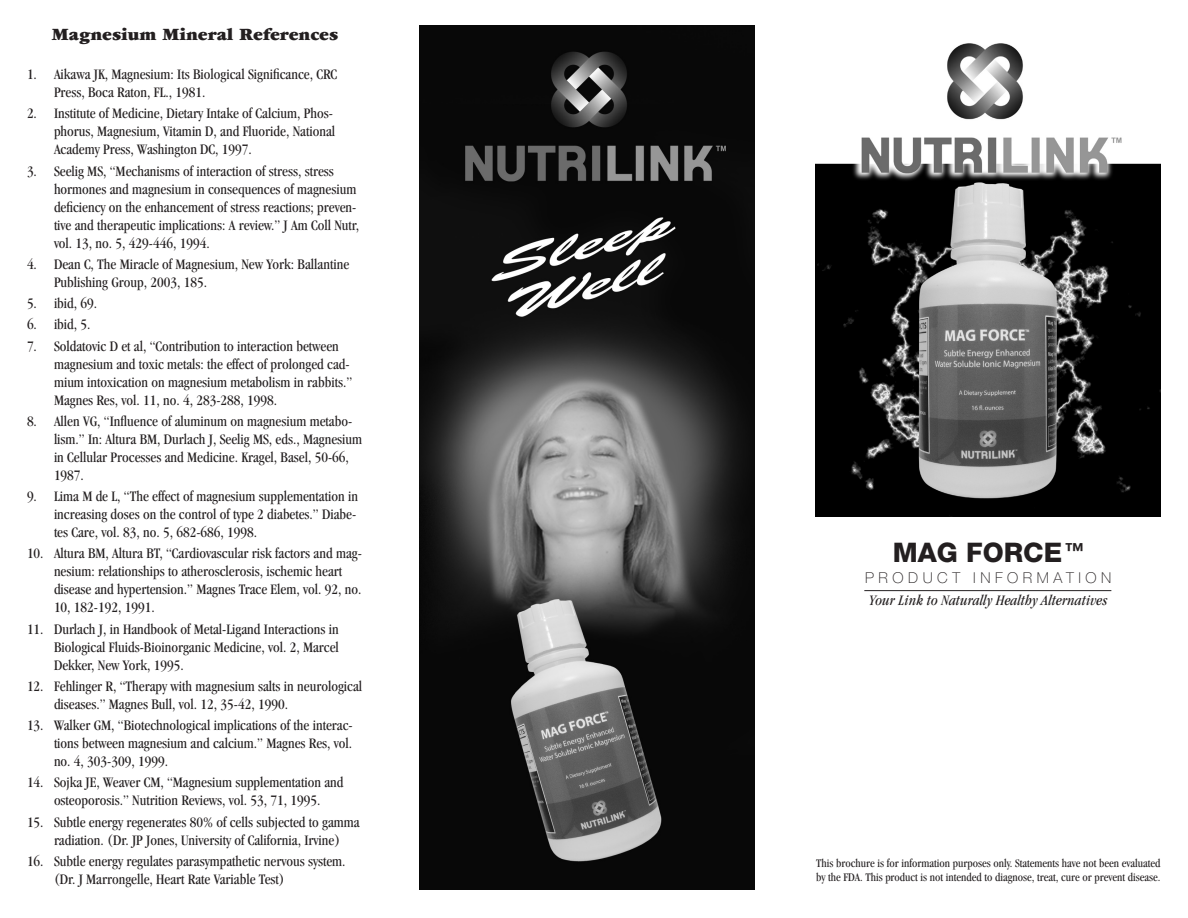
<style>
.page{position:relative;width:1188px;height:918px;background:#fff}
.page>*{position:absolute;margin:0;border:0;box-sizing:border-box;transform-origin:0 0}
.text{font:800 27px "Helvetica Neue";color:#231f20}
.head{font:900 18px "Garamond";color:#231f20}
.text-2{font:condensed 15px/18px "Garamond";color:#231f20}
.text-3{font:italic condensed 15px "Garamond";letter-spacing:.01em;color:#231f20}
.text-4{font:100 15px "Helvetica Neue";letter-spacing:.3em;color:#231f20}
.text-5{font:condensed 12px/14.4px "Garamond";color:#231f20}
</style>
<div class="page">
<img style="left:815px;top:43px;width:346px;height:474px">
<hr style="left:864px;top:590px;width:247px;height:1px;background:#231f20">
<img style="left:420px;top:26px;width:335px;height:864px">
<p class="head" style="left:52px;top:24px;width:288px">Magnesium Mineral References</p>
<p class="text-2" style="left:54px;top:65px;width:285px;text-indent:-27px">1. Aikawa JK, Magnesium: Its Biological Significance, CRC<br>Press, Boca Raton, FL., 1981.</p>
<p class="text-2" style="left:54px;top:105px;width:283px;text-indent:-27px">2. Institute of Medicine, Dietary Intake of Calcium, Phos&shy;phorus, Magnesium, Vitamin D, and Fluoride, National<br>Academy Press, Washington DC, 1997.</p>
<p class="text-2" style="left:54px;top:162px;width:307px;text-indent:-27px">3. Seelig MS, “Mechanisms of interaction of stress, stress hormones and magnesium in consequences of magnesium deficiency on the enhancement of stress reactions; preven&shy;tive and therapeutic implications: A review.” J Am Coll Nutr, vol. 13, no. 5, 429-446, 1994.</p>
<p class="text-2" style="left:54px;top:255px;width:297px;text-indent:-27px">4. Dean C, The Miracle of Magnesium, New York: Ballantine<br>Publishing Group, 2003, 185.</p>
<p class="text-2" style="left:27px;top:294px;width:72px">5. ibid, 69.</p>
<p class="text-2" style="left:27px;top:316px;width:65px">6. ibid, 5.</p>
<p class="text-2" style="left:54px;top:337px;width:300px;text-indent:-27px">7. Soldatovic D et al, “Contribution to interaction between magnesium and toxic metals: the effect of prolonged cad&shy;mium intoxication on magnesium metabolism in rabbits.” Magnes Res, vol. 11, no. 4, 283-288, 1998.</p>
<p class="text-2" style="left:54px;top:412px;width:310px;text-indent:-27px">8. Allen VG, “Influence of aluminum on magnesium metabo&shy;lism.” In: Altura BM, Durlach J, Seelig MS, eds., Magnesium in Cellular Processes and Medicine. Kragel, Basel, 50-66, 1987.</p>
<p class="text-2" style="left:54px;top:487px;width:306px;text-align:justify;text-indent:-27px">9. Lima M de L, “The effect of magnesium supplementation in increasing doses on the control of type 2 diabetes.” Diabe&shy;tes Care, vol. 83, no. 5, 682-686, 1998.</p>
<p class="text-2" style="left:54px;top:544px;width:309px;text-indent:-27px">10. Altura BM, Altura BT, “Cardiovascular risk factors and mag&shy;nesium: relationships to atherosclerosis, ischemic heart disease and hypertension.” Magnes Trace Elem, vol. 92, no.<br>10, 182-192, 1991.</p>
<p class="text-2" style="left:54px;top:620px;width:286px;text-align:justify;text-indent:-27px">11. Durlach J, in Handbook of Metal-Ligand Interactions in Biological Fluids-Bioinorganic Medicine, vol. 2, Marcel Dekker, New York, 1995.</p>
<p class="text-2" style="left:54px;top:677px;width:310px;text-indent:-27px">12. Fehlinger R, “Therapy with magnesium salts in neurological diseases.” Magnes Bull, vol. 12, 35-42, 1990.</p>
<p class="text-2" style="left:54px;top:716px;width:300px;text-align:justify;text-indent:-27px">13. Walker GM, “Biotechnological implications of the interac&shy;tions between magnesium and calcium.” Magnes Res, vol. no. 4, 303-309, 1999.</p>
<p class="text-2" style="left:27px;top:773px;width:318px;text-align:center">14. Sojka JE, Weaver CM, “Magnesium supplementation and osteoporosis.” Nutrition Reviews, vol. 53, 71, 1995.</p>
<p class="text-2" style="left:27px;top:813px;width:334px;text-align:center">15. Subtle energy regenerates 80% of cells subjected to gamma radiation. (Dr. JP Jones, University of California, Irvine)</p>
<p class="text-2" style="left:54px;top:852px;width:293px;text-indent:-27px">16. Subtle energy regulates parasympathetic nervous system. (Dr. J Marrongelle, Heart Rate Variable Test)</p>
<p class="text" style="left:893px;top:536px;width:193px">MAG FORCE<sup>™</sup></p>
<p class="text-4" style="left:865px;top:570px;width:247px">PRODUCT INFORMATION</p>
<p class="text-3" style="left:869px;top:592px;width:240px">Your Link to Naturally Healthy Alternatives</p>
<p class="text-5" style="left:816px;top:855px;width:346px">This brochure is for information purposes only. Statements have not been evaluated by the FDA. This product is not intended to diagnose, treat, cure or prevent disease.</p>
</div>
